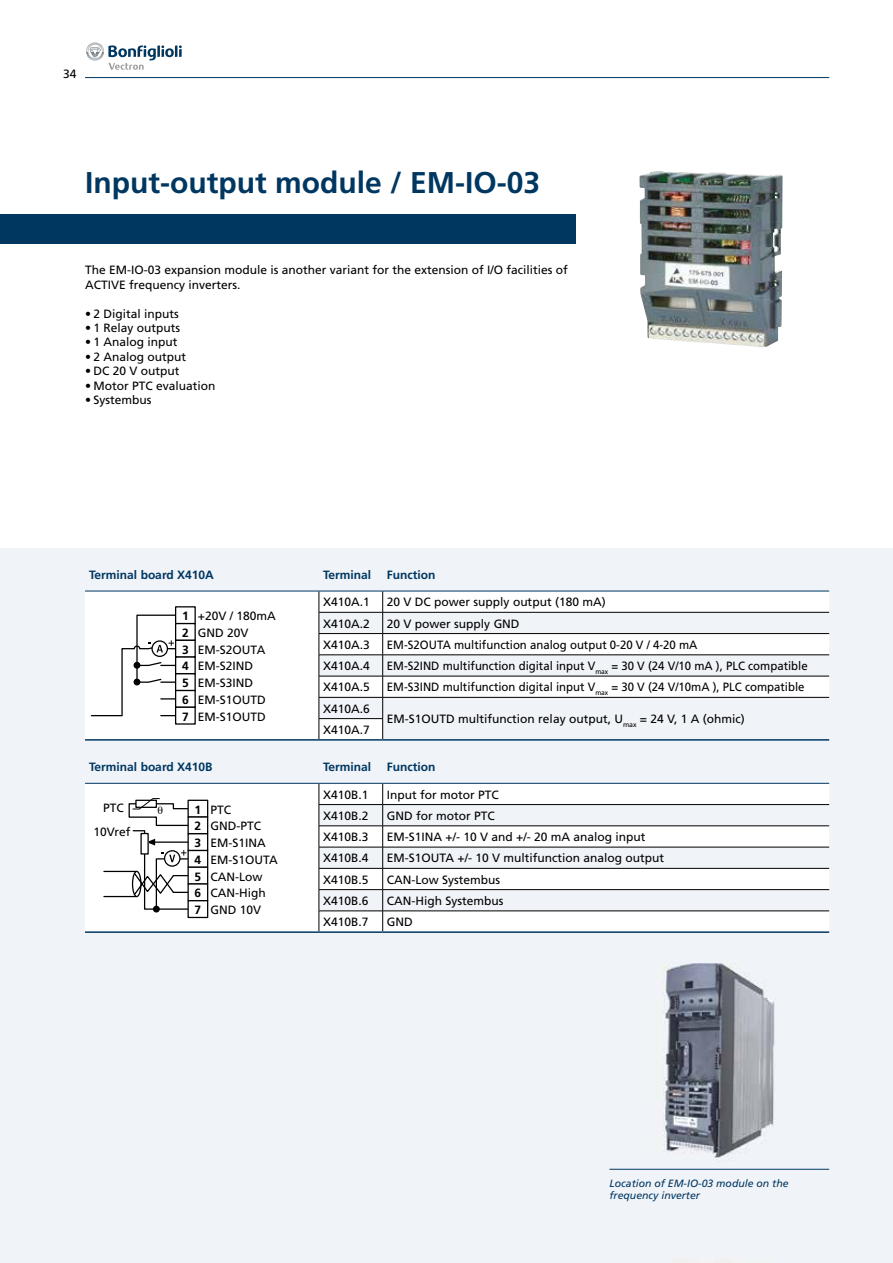
<style>
.page{position:relative;width:893px;height:1263px;background:#fff}
.page>*{position:absolute;margin:0;border:0;box-sizing:border-box;transform-origin:0 0}
.t1{font:700 30px "Frutiger";color:#003761}
.t2{font:12px/16.8px "Frutiger";color:#000}
.t3{font:12px "Frutiger";color:#000;scale:.95 1}
.t4{font:700 12px "Frutiger";color:#003761}
.t5{font:700 12px/16.8px "Frutiger";color:#000;text-align:justify}
.t6{font:italic 10.5px/12.6px "Frutiger";color:#003761}
</style>
<div class="page">
<hr style="left:85px;top:77px;width:744px;height:1px;background:#003761">
<svg style="left:86px;top:43px;width:96px;height:27px"></svg>
<div style="left:0;top:548px;width:893px;height:715px;background:#f0f3f8"></div>
<div style="left:0;top:214px;width:575px;height:30px;background:#003761"></div>
<hr style="left:609px;top:1169px;width:220px;height:1px;background:#003761">
<img style="left:639px;top:171px;width:144px;height:176px">
<div style="left:85px;top:591px;width:234px;height:149px;background:#fff"></div>
<svg style="left:320px;top:592px;width:509px;height:147px;fill:#f0f3f8"></svg>
<svg style="left:319px;top:592px;width:1px;height:147px"></svg>
<hr style="left:319px;top:612px;width:64px;height:1px;background:#000">
<hr style="left:383px;top:612px;width:446px;height:1px;background:#000">
<hr style="left:85px;top:591px;width:234px;height:1px;background:#003761">
<hr style="left:319px;top:591px;width:64px;height:1px;background:#003761">
<hr style="left:383px;top:591px;width:446px;height:1px;background:#003761">
<hr style="left:319px;top:633px;width:64px;height:1px;background:#000">
<hr style="left:383px;top:633px;width:446px;height:1px;background:#000">
<hr style="left:319px;top:654px;width:64px;height:1px;background:#000">
<hr style="left:383px;top:654px;width:446px;height:1px;background:#000">
<hr style="left:319px;top:676px;width:64px;height:1px;background:#000">
<hr style="left:383px;top:676px;width:446px;height:1px;background:#000">
<hr style="left:319px;top:697px;width:64px;height:1px;background:#000">
<hr style="left:383px;top:697px;width:446px;height:1px;background:#000">
<hr style="left:319px;top:718px;width:64px;height:1px;background:#000">
<svg style="left:382px;top:591px;width:1px;height:148px"></svg>
<hr style="left:85px;top:739px;width:234px;height:2px;background:#003761">
<hr style="left:319px;top:739px;width:64px;height:2px;background:#003761">
<hr style="left:383px;top:739px;width:446px;height:2px;background:#003761">
<div style="left:85px;top:783px;width:234px;height:149px;background:#fff"></div>
<svg style="left:320px;top:784px;width:509px;height:147px"></svg>
<svg style="left:319px;top:784px;width:1px;height:147px"></svg>
<hr style="left:319px;top:804px;width:64px;height:1px;background:#000">
<hr style="left:383px;top:804px;width:446px;height:1px;background:#000">
<hr style="left:85px;top:783px;width:234px;height:1px;background:#003761">
<hr style="left:319px;top:783px;width:64px;height:1px;background:#003761">
<hr style="left:383px;top:783px;width:446px;height:1px;background:#003761">
<hr style="left:319px;top:825px;width:64px;height:1px;background:#000">
<hr style="left:383px;top:825px;width:446px;height:1px;background:#000">
<hr style="left:319px;top:847px;width:64px;height:1px;background:#000">
<hr style="left:383px;top:847px;width:446px;height:1px;background:#000">
<hr style="left:319px;top:868px;width:64px;height:1px;background:#000">
<hr style="left:383px;top:868px;width:446px;height:1px;background:#000">
<hr style="left:319px;top:889px;width:64px;height:1px;background:#000">
<hr style="left:383px;top:889px;width:446px;height:1px;background:#000">
<hr style="left:319px;top:911px;width:64px;height:1px;background:#000">
<hr style="left:383px;top:911px;width:446px;height:1px;background:#000">
<svg style="left:382px;top:784px;width:1px;height:147px"></svg>
<hr style="left:85px;top:931px;width:234px;height:2px;background:#003761">
<hr style="left:319px;top:931px;width:64px;height:2px;background:#003761">
<hr style="left:383px;top:931px;width:446px;height:2px;background:#003761">
<div style="left:175px;top:606px;width:21px;height:18px;border:1px solid #000"></div>
<div style="left:175px;top:623px;width:21px;height:18px;border:1px solid #000"></div>
<div style="left:175px;top:640px;width:21px;height:18px;border:1px solid #000"></div>
<div style="left:175px;top:656px;width:21px;height:18px;border:1px solid #000"></div>
<div style="left:175px;top:673px;width:21px;height:18px;border:1px solid #000"></div>
<div style="left:175px;top:690px;width:21px;height:18px;border:1px solid #000"></div>
<div style="left:175px;top:707px;width:21px;height:18px;border:1px solid #000"></div>
<svg style="left:90px;top:614px;width:90px;height:103px"></svg>
<div style="left:187px;top:800px;width:21px;height:18px;border:1px solid #000"></div>
<div style="left:187px;top:816px;width:21px;height:18px;border:1px solid #000"></div>
<div style="left:187px;top:833px;width:21px;height:18px;border:1px solid #000"></div>
<div style="left:187px;top:850px;width:21px;height:18px;border:1px solid #000"></div>
<div style="left:187px;top:867px;width:21px;height:18px;border:1px solid #000"></div>
<div style="left:187px;top:883px;width:21px;height:18px;border:1px solid #000"></div>
<div style="left:187px;top:900px;width:21px;height:18px;border:1px solid #000"></div>
<div style="left:103px;top:871px;width:34px;height:26px;border:1px solid #000"></div>
<svg style="left:128px;top:798px;width:65px;height:114px"></svg>
<p class="t2" style="left:63px;top:65px;width:15px">34</p>
<h1 class="t1" style="left:85px;top:165px;width:457px">Input-output module / EM-IO-03</h1>
<p class="t2" style="left:85px;top:263px;width:484px;line-height:14.4px">The EM-IO-03 expansion module is another variant for the extension of I/O facilities of<br>ACTIVE frequency inverters.</p>
<p class="t2" style="left:85px;top:305px;width:95px">• 2 Digital inputs</p>
<p class="t2" style="left:85px;top:319px;width:97px">• 1 Relay outputs</p>
<p class="t2" style="left:85px;top:334px;width:94px">• 1 Analog input</p>
<p class="t2" style="left:85px;top:348px;width:103px">• 2 Analog output</p>
<p class="t2" style="left:85px;top:362px;width:96px">• DC 20 V output</p>
<p class="t2" style="left:85px;top:377px;width:132px">• Motor PTC evaluation</p>
<p class="t2" style="left:85px;top:391px;width:68px">• Systembus</p>
<p class="t4" style="left:89px;top:568px;width:126px">Terminal board X410A</p>
<p class="t4" style="left:323px;top:568px;width:50px">Terminal</p>
<p class="t4" style="left:387px;top:568px;width:50px">Function</p>
<p class="t2" style="left:323px;top:594px;width:48px">X410A.1</p>
<p class="t2" style="left:387px;top:594px;width:220px">20 V DC power supply output (180 mA)</p>
<p class="t2" style="left:323px;top:615px;width:48px">X410A.2</p>
<p class="t2" style="left:387px;top:615px;width:134px">20 V power supply GND</p>
<p class="t2" style="left:323px;top:636px;width:48px">X410A.3</p>
<p class="t3" style="left:387px;top:638px;width:328px">EM-S2OUTA multifunction analog output 0-20 V / 4-20 mA</p>
<p class="t2" style="left:323px;top:657px;width:48px">X410A.4</p>
<p class="t3" style="left:387px;top:659px;width:444px">EM-S2IND multifunction digital input V<sub>max</sub> = 30 V (24 V/10 mA ), PLC compatible</p>
<p class="t2" style="left:323px;top:679px;width:48px">X410A.5</p>
<p class="t3" style="left:387px;top:680px;width:441px">EM-S3IND multifunction digital input V<sub>max</sub> = 30 V (24 V/10mA ), PLC compatible</p>
<p class="t2" style="left:323px;top:700px;width:48px">X410A.6</p>
<p class="t2" style="left:387px;top:710px;width:359px">EM-S1OUTD multifunction relay output, U<sub>max</sub> = 24 V, 1 A (ohmic)</p>
<p class="t2" style="left:323px;top:721px;width:48px">X410A.7</p>
<p class="t4" style="left:89px;top:760px;width:125px">Terminal board X410B</p>
<p class="t4" style="left:323px;top:760px;width:50px">Terminal</p>
<p class="t4" style="left:387px;top:760px;width:50px">Function</p>
<p class="t2" style="left:323px;top:786px;width:47px">X410B.1</p>
<p class="t2" style="left:387px;top:786px;width:114px">Input for motor PTC</p>
<p class="t2" style="left:323px;top:807px;width:47px">X410B.2</p>
<p class="t2" style="left:387px;top:807px;width:110px">GND for motor PTC</p>
<p class="t2" style="left:323px;top:828px;width:47px">X410B.3</p>
<p class="t2" style="left:387px;top:828px;width:260px">EM-S1INA +/- 10 V and +/- 20 mA analog input</p>
<p class="t2" style="left:323px;top:850px;width:47px">X410B.4</p>
<p class="t2" style="left:387px;top:850px;width:279px">EM-S1OUTA +/- 10 V multifunction analog output</p>
<p class="t2" style="left:323px;top:871px;width:47px">X410B.5</p>
<p class="t2" style="left:387px;top:871px;width:115px">CAN-Low Systembus</p>
<p class="t2" style="left:323px;top:892px;width:47px">X410B.6</p>
<p class="t2" style="left:387px;top:892px;width:118px">CAN-High Systembus</p>
<p class="t2" style="left:323px;top:913px;width:47px">X410B.7</p>
<p class="t2" style="left:387px;top:913px;width:27px">GND</p>
<p class="t5" style="left:182px;top:607px;width:8px">1<br>2<br>3<br>4<br>5<br>6<br>7</p>
<p class="t2" style="left:198px;top:607px;width:79px">+20V / 180mA<br>GND 20V<br>EM-S2OUTA<br>EM-S2IND<br>EM-S3IND<br>EM-S1OUTD<br>EM-S1OUTD</p>
<p class="t2" style="left:103px;top:799px;width:22px">PTC</p>
<p class="t5" style="left:195px;top:801px;width:8px">1<br>2<br>3<br>4<br>5<br>6<br>7</p>
<p class="t2" style="left:210px;top:801px;width:69px">PTC<br>GND-PTC<br>EM-S1INA<br>EM-S1OUTA<br>CAN-Low<br>CAN-High<br>GND 10V</p>
<p class="t2" style="left:93px;top:824px;width:38px">10Vref</p>
<p class="t6" style="left:609px;top:1176px;width:181px">Location of EM-IO-03 module on the frequency inverter</p>
</div>
